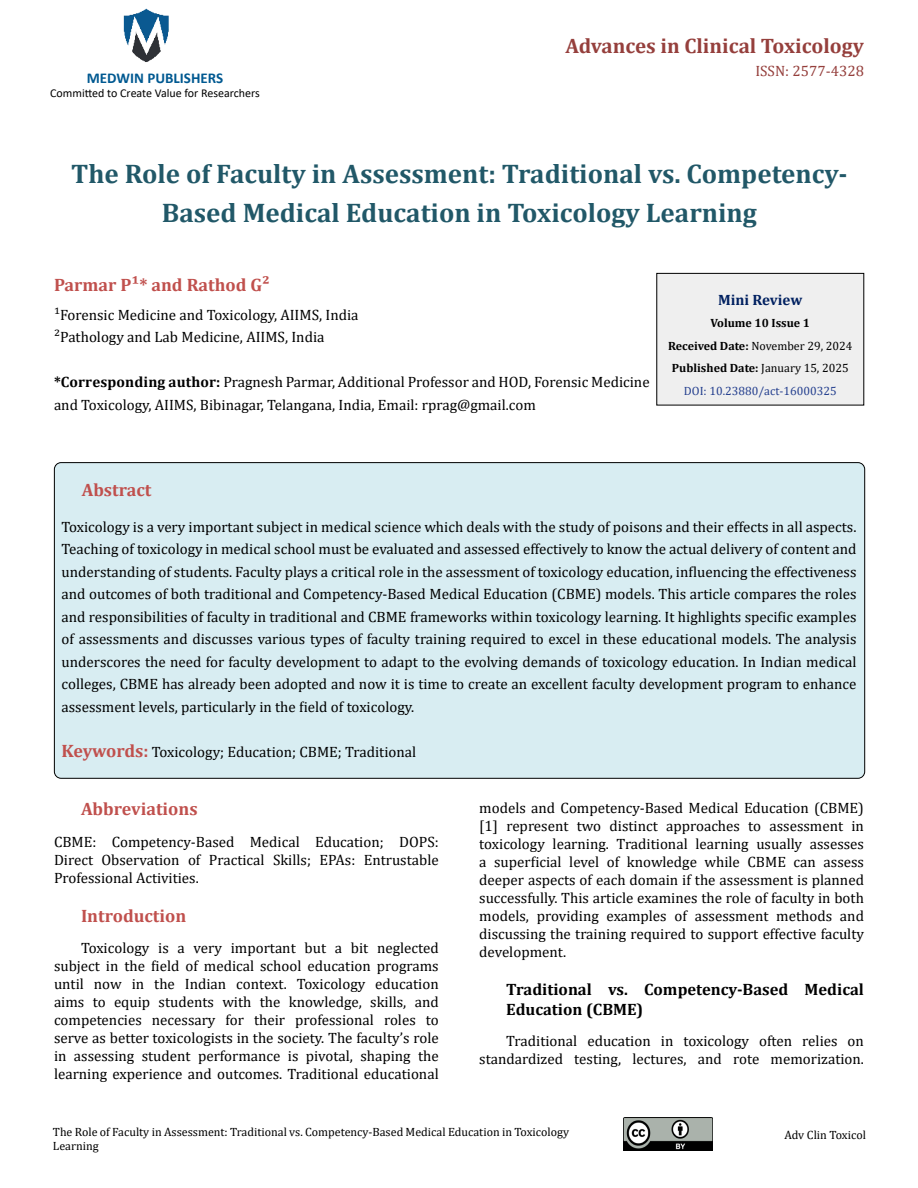
<style>
.page{position:relative;width:918px;height:1188px;background:#fff}
.page>*{position:absolute;margin:0;border:0;box-sizing:border-box;transform-origin:0 0}
.t1{font:700 27px/39px "Cambria";color:#215868;text-align:center}
.t2{font:700 21px "Cambria";color:#953f3c}
.t3{font:700 18px "Cambria";color:#c0504d}
.t4{font:700 16.5px/19.8px "Cambria";color:#000}
.t5{font:15px/18px "Cambria";color:#000;text-align:justify}
.t6{font:700 15px "Calibri";color:#005991}
.t7{font:15px "Cambria";color:#953f3c}
.t8{font:700 15px "Cambria";color:#002060}
.t9{font:12px/14.4px "Cambria";color:#000}
.t10{font:700 12px/22.5px "Cambria";color:#000;text-align:center}
.t11{font:12px "Calibri";color:#000}
.s1{font-weight:700}
.s2{font-weight:400}
.s3{font-weight:400;color:#25408f}
.s4{font-weight:700;font-size:18px;color:#c0504d}
</style>
<div class="page">
<img style="left:123px;top:8px;width:46px;height:54px">
<img style="left:624px;top:1117px;width:88px;height:34px">
<div style="left:657px;top:273px;width:207px;height:132px;background:#efefef"></div>
<div style="left:656px;top:273px;width:208px;height:132px;border:1px solid #000"></div>
<div style="left:54px;top:463px;width:811px;height:315px;background:#d8edf2;border-radius:7px"></div>
<p class="t6" style="left:87px;top:67px;width:138px">MEDWIN PUBLISHERS</p>
<p class="t11" style="left:50px;top:85px;width:211px">Committed to Create Value for Researchers</p>
<h2 class="t2" style="left:565px;top:31px;width:300px">Advances in Clinical Toxicology</h2>
<p class="t7" style="left:755px;top:62px;width:110px">ISSN: 2577-4328</p>
<h1 class="t1" style="left:71px;top:154px;width:778px">The Role of Faculty in Assessment: Traditional vs. Competency-<br>Based Medical Education in Toxicology Learning</h1>
<p class="t3" style="left:54px;top:272px;width:217px">Parmar P¹* and Rathod G²</p>
<p class="t5" style="left:54px;top:304px;width:306px;line-height:22.5px">¹Forensic Medicine and Toxicology, AIIMS, India<br>²Pathology and Lab Medicine, AIIMS, India</p>
<p class="t5" style="left:54px;top:371px;width:597px;line-height:22.5px"><span class="s1">*Corresponding author:</span> Pragnesh Parmar, Additional Professor and HOD, Forensic Medicine and Toxicology, AIIMS, Bibinagar, Telangana, India, Email: rprag@gmail.com</p>
<p class="t8" style="left:718px;top:289px;width:86px">Mini Review</p>
<p class="t10" style="left:668px;top:312px;width:186px">Volume 10 Issue 1<br>Received Date: <span class="s2">November 29, 2024<br></span>Published Date: <span class="s2">January 15, 2025<br></span><span class="s3">DOI: 10.23880/act-16000325</span></p>
<p class="t3" style="left:82px;top:477px;width:71px">Abstract</p>
<p class="t5" style="left:62px;top:515px;width:797px;line-height:22.5px">Toxicology is a very important subject in medical science which deals with the study of poisons and their effects in all aspects.<br>Teaching of toxicology in medical school must be evaluated and assessed effectively to know the actual delivery of content and understanding of students. Faculty plays a critical role in the assessment of toxicology education, influencing the effectiveness and outcomes of both traditional and Competency-Based Medical Education (CBME) models. This article compares the roles and responsibilities of faculty in traditional and CBME frameworks within toxicology learning. It highlights specific examples of assessments and discusses various types of faculty training required to excel in these educational models. The analysis underscores the need for faculty development to adapt to the evolving demands of toxicology education. In Indian medical colleges, CBME has already been adopted and now it is time to create an excellent faculty development program to enhance assessment levels, particularly in the field of toxicology.</p>
<p class="t5" style="left:62px;top:742px;width:356px"><span class="s4">Keywords:</span> Toxicology; Education; CBME; Traditional</p>
<p class="t3" style="left:81px;top:797px;width:118px">Abbreviations</p>
<p class="t5" style="left:54px;top:833px;width:386px">CBME: Competency-Based Medical Education; DOPS:<br>Direct Observation of Practical Skills; EPAs: Entrustable Professional Activities.</p>
<p class="t3" style="left:81px;top:903px;width:107px">Introduction</p>
<p class="t5" style="left:54px;top:939px;width:386px;text-indent:27px">Toxicology is a very important but a bit neglected subject in the field of medical school education programs until now in the Indian context. Toxicology education aims to equip students with the knowledge, skills, and competencies necessary for their professional roles to serve as better toxicologists in the society. The faculty’s role in assessing student performance is pivotal, shaping the learning experience and outcomes. Traditional educational</p>
<p class="t5" style="left:479px;top:799px;width:386px">models and Competency-Based Medical Education (CBME) [1] represent two distinct approaches to assessment in toxicology learning. Traditional learning usually assesses a superficial level of knowledge while CBME can assess deeper aspects of each domain if the assessment is planned successfully. This article examines the role of faculty in both models, providing examples of assessment methods and discussing the training required to support effective faculty development.</p>
<p class="t4" style="left:506px;top:979px;width:359px">Traditional vs. Competency-Based Medical<br>Education (CBME)</p>
<p class="t5" style="left:479px;top:1032px;width:386px;text-align:right">Traditional education in toxicology often relies on standardized testing, lectures, and rote memorization.</p>
<p class="t9" style="left:53px;top:1125px;width:518px">The Role of Faculty in Assessment: Traditional vs. Competency-Based Medical Education in Toxicology<br>Learning</p>
<p class="t9" style="left:784px;top:1128px;width:83px">Adv Clin Toxicol</p>
</div>
